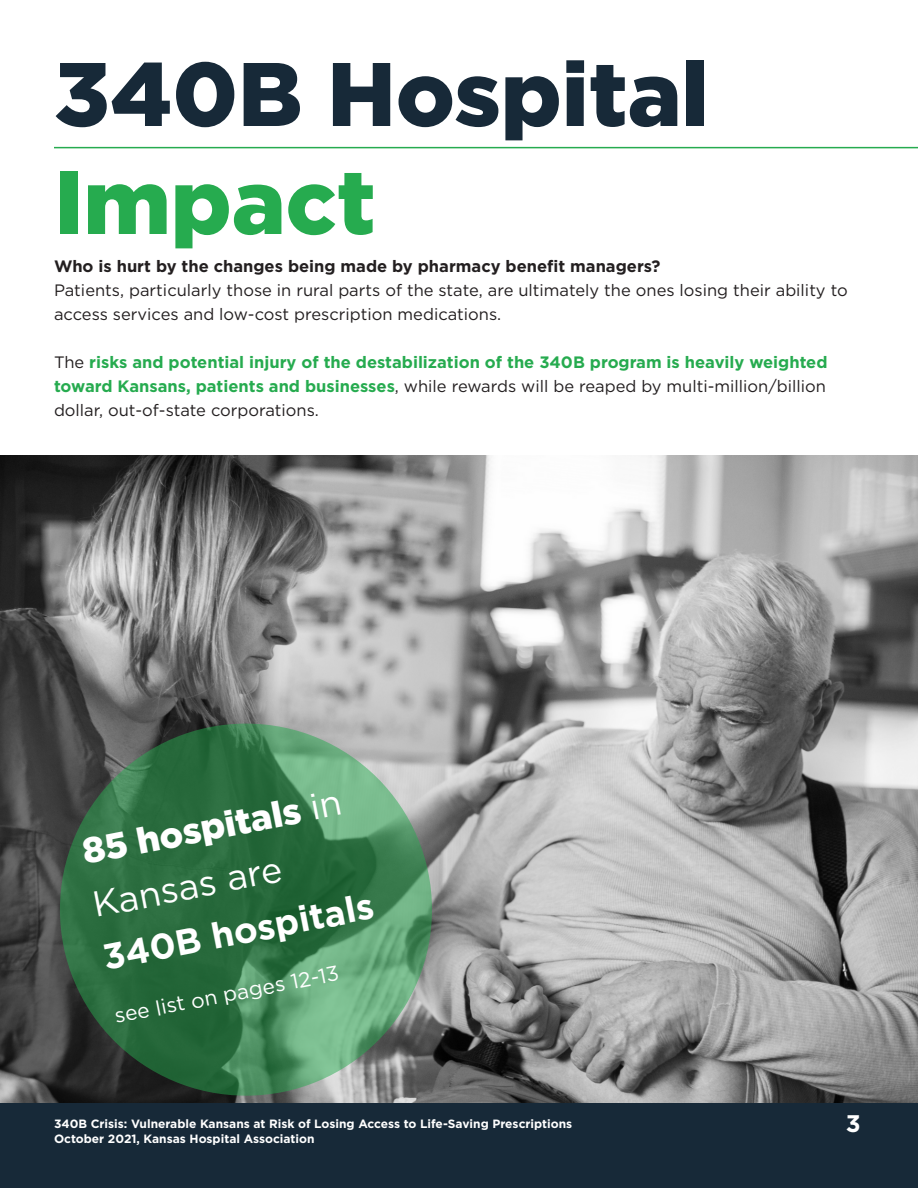
<style>
.page{position:relative;width:918px;height:1188px;background:#fff}
.page>*{position:absolute;margin:0;border:0;box-sizing:border-box;transform-origin:0 0}
.t1{font:900 90px "Gotham";color:#172938}
.t2{font:900 90px "Gotham";color:#26ab4f}
.t3{font:900 36px/54px "Gotham";color:#fff}
.t4{font:700 36px "Gotham";color:#fff}
.t5{font:700 24px "Gotham";color:#fff}
.t6{font:21px "Gotham";color:#fff}
.t7{font:700 16.5px/24px "Gotham";color:#26ab4f;text-align:justify}
.t8{font:16.5px/24px "Gotham";color:#231f20}
.t9{font:700 16.5px "Gotham";color:#231f20}
.t10{font:700 12px "Gotham";color:#fff}
.s1{font-weight:400;color:#231f20}
.s2{font-weight:400}
</style>
<div class="page">
<img style="left:0;top:456px;width:918px;height:648px">
<hr style="left:54px;top:147px;width:864px;height:1px;background:#26ab4f">
<svg style="left:60px;top:724px;width:372px;height:372px;background:#3c7e50"></svg>
<div style="left:0;top:1104px;width:918px;height:84px;background:#172938"></div>
<p class="t1" style="left:54px;top:32px;width:656px">340B Hospital</p>
<p class="t2" style="left:54px;top:140px;width:323px">Impact</p>
<p class="t9" style="left:54px;top:256px;width:608px">Who is hurt by the changes being made by pharmacy benefit managers?</p>
<p class="t8" style="left:54px;top:278px;width:795px">Patients, particularly those in rural parts of the state, are ultimately the ones losing their ability to access services and low-cost prescription medications.</p>
<p class="t7" style="left:54px;top:350px;width:775px"><span class="s1">The</span> risks and potential injury of the destabilization of the 340B program is heavily weighted toward Kansans, patients and businesses<span class="s1">, while rewards will be reaped by multi-million/billion dollar, out-of-state corporations.</span></p>
<p class="t3" style="left:78px;top:825px;width:265px;rotate:-11deg">85 hospitals <span class="s2">in<br>Kansas are</span></p>
<p class="t4" style="left:99px;top:935px;width:277px;rotate:-11deg">340B hospitals</p>
<p class="t6" style="left:112px;top:1003px;width:230px;rotate:-11deg">see list on pages 12-13</p>
<p class="t10" style="left:54px;top:1116px;width:520px">340B Crisis: Vulnerable Kansans at Risk of Losing Access to Life-Saving Prescriptions</p>
<p class="t10" style="left:54px;top:1131px;width:262px">October 2021, Kansas Hospital Association</p>
<p class="t5" style="left:846px;top:1107px;width:16px">3</p>
</div>
